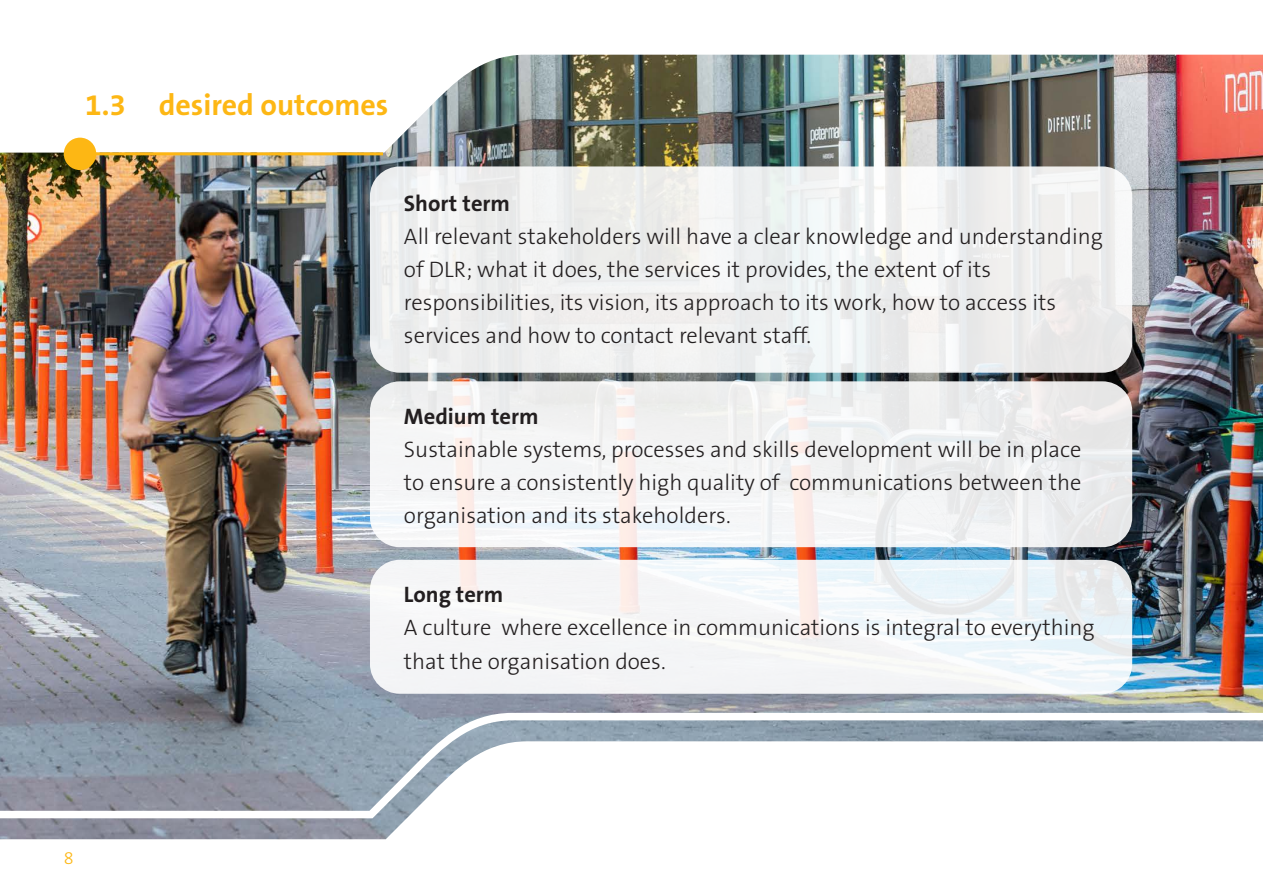
<style>
.page{position:relative;width:1263px;height:893px;background:#fff}
.page>*{position:absolute;margin:0;border:0;box-sizing:border-box;transform-origin:0 0}
.t1{font:700 30px "The Sans B7";color:#fdb714}
.t2{font:300 22.5px/33px "The Sans B3";color:#231f20}
.t3{font:700 22.5px "The Sans B7";color:#231f20}
.t4{font:300 18px "The Sans B3";color:#fdb714}
</style>
<div class="page">
<img style="left:0;top:153px;width:1262px;height:560px">
<hr style="left:1262px;top:0;width:1px;height:893px;background:#fff1d9">
<img style="left:0;top:54px;width:1262px;height:99px">
<svg style="left:1262px;top:0;width:1px;height:153px"></svg>
<svg style="left:0;top:818px;width:1263px;height:75px"></svg>
<svg style="left:0;top:713px;width:1263px;height:105px"></svg>
<div style="left:370px;top:166px;width:762px;height:207px;background:#eee;border-radius:30px"></div>
<div style="left:370px;top:381px;width:762px;height:166px;background:#f2f2f2;border-radius:30px"></div>
<svg style="left:370px;top:560px;width:762px;height:134px;fill:#f4f5f7"></svg>
<div style="left:64px;top:138px;width:32px;height:32px;background:#fdb714;border-radius:50%"></div>
<hr style="left:79px;top:152px;width:304px;height:3px;background:#fdb714">
<h1 class="t1" style="left:85px;top:89px;width:304px">1.3 desired outcomes</h1>
<p class="t3" style="left:404px;top:191px;width:108px">Short term</p>
<p class="t2" style="left:404px;top:221px;width:700px">All relevant stakeholders will have a clear knowledge and understanding of DLR; what it does, the services it provides, the extent of its responsibilities, its vision, its approach to its work, how to access its services and how to contact relevant staff.</p>
<p class="t3" style="left:404px;top:405px;width:136px">Medium term</p>
<p class="t2" style="left:404px;top:434px;width:679px;text-align:justify">Sustainable systems, processes and skills development will be in place to ensure a consistently high quality of communications between the organisation and its stakeholders.</p>
<p class="t3" style="left:404px;top:583px;width:101px">Long term</p>
<p class="t2" style="left:404px;top:612px;width:692px">A culture where excellence in communications is integral to everything that the organisation does.</p>
<p class="t4" style="left:64px;top:848px;width:11px">8</p>
</div>
